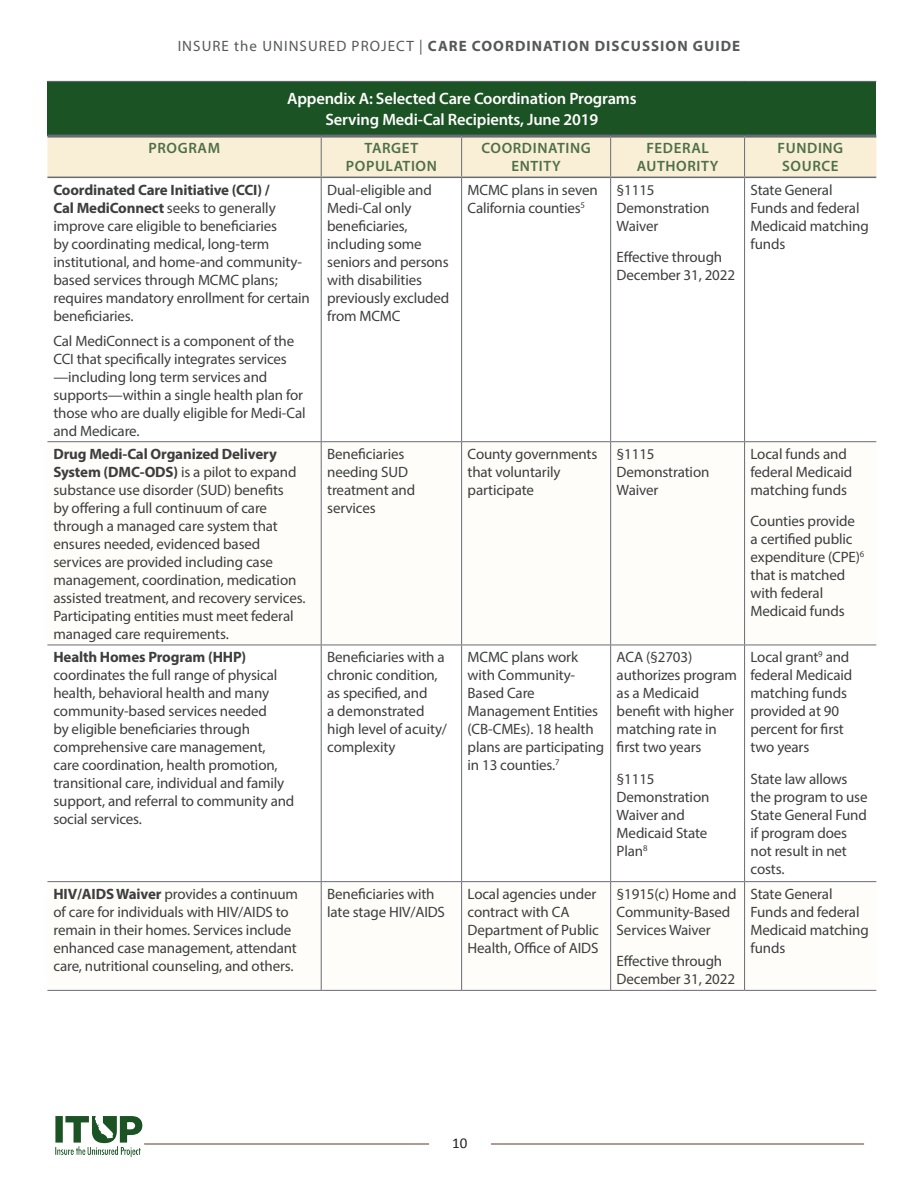
<style>
.page{position:relative;width:918px;height:1188px;background:#fff}
.page>*{position:absolute;margin:0;border:0;box-sizing:border-box;transform-origin:0 0}
.Figure_title{font:600 16.5px/21px "Myriad Pro";letter-spacing:-.01em;color:#fff;text-align:center}
.t1{font:15px/18px "Myriad Pro";letter-spacing:-.01em;color:#3e3e3f}
.Tab_headings{font:600 15px/18px "Myriad Pro";letter-spacing:.04em;color:#4e6f47;text-align:center}
.t2{font:700 15px "Myriad Pro";letter-spacing:.07em;color:#57585a}
.t3{font:15px "Calibri";color:#231f20}
.s1{font-weight:400}
.s2{font-weight:700}
</style>
<div class="page">
<svg style="left:144px;top:1143px;width:720px;height:1px"></svg>
<div style="left:429px;top:1137px;width:62px;height:21px;background:#fff"></div>
<img style="left:55px;top:1116px;width:88px;height:41px">
<div style="left:47px;top:81px;width:829px;height:55px;background:#1c5324"></div>
<div style="left:47px;top:138px;width:829px;height:39px;background:#f9efd7"></div>
<svg style="left:47px;top:442px;width:829px;height:548px"></svg>
<hr style="left:321px;top:178px;width:1px;height:263px;background:#696c74">
<hr style="left:461px;top:178px;width:1px;height:263px;background:#696c74">
<hr style="left:610px;top:178px;width:1px;height:263px;background:#696c74">
<hr style="left:744px;top:178px;width:1px;height:263px;background:#696c74">
<hr style="left:47px;top:441px;width:274px;height:1px;background:#696c74">
<hr style="left:321px;top:441px;width:141px;height:1px;background:#696c74">
<hr style="left:321px;top:442px;width:1px;height:203px;background:#696c74">
<hr style="left:462px;top:441px;width:149px;height:1px;background:#696c74">
<hr style="left:461px;top:442px;width:1px;height:203px;background:#696c74">
<hr style="left:611px;top:441px;width:134px;height:1px;background:#696c74">
<hr style="left:610px;top:442px;width:1px;height:203px;background:#696c74">
<hr style="left:745px;top:441px;width:131px;height:1px;background:#696c74">
<hr style="left:744px;top:442px;width:1px;height:203px;background:#696c74">
<hr style="left:47px;top:645px;width:274px;height:1px;background:#696c74">
<hr style="left:321px;top:645px;width:141px;height:1px;background:#696c74">
<hr style="left:321px;top:645px;width:1px;height:236px;background:#696c74">
<hr style="left:462px;top:645px;width:149px;height:1px;background:#696c74">
<hr style="left:461px;top:645px;width:1px;height:236px;background:#696c74">
<hr style="left:611px;top:645px;width:134px;height:1px;background:#696c74">
<hr style="left:610px;top:645px;width:1px;height:236px;background:#696c74">
<hr style="left:745px;top:645px;width:131px;height:1px;background:#696c74">
<hr style="left:744px;top:645px;width:1px;height:236px;background:#696c74">
<hr style="left:47px;top:881px;width:274px;height:1px;background:#696c74">
<hr style="left:321px;top:881px;width:141px;height:1px;background:#696c74">
<hr style="left:321px;top:882px;width:1px;height:108px;background:#696c74">
<hr style="left:462px;top:881px;width:149px;height:1px;background:#696c74">
<hr style="left:461px;top:882px;width:1px;height:108px;background:#696c74">
<hr style="left:611px;top:881px;width:134px;height:1px;background:#696c74">
<hr style="left:610px;top:882px;width:1px;height:108px;background:#696c74">
<hr style="left:745px;top:881px;width:131px;height:1px;background:#696c74">
<hr style="left:744px;top:882px;width:1px;height:108px;background:#696c74">
<hr style="left:47px;top:990px;width:274px;height:1px;background:#696c74">
<hr style="left:321px;top:990px;width:141px;height:1px;background:#696c74">
<hr style="left:462px;top:990px;width:149px;height:1px;background:#696c74">
<hr style="left:611px;top:990px;width:134px;height:1px;background:#696c74">
<hr style="left:745px;top:990px;width:131px;height:1px;background:#696c74">
<hr style="left:47px;top:81px;width:274px;height:1px;background:#696c74">
<hr style="left:321px;top:81px;width:141px;height:1px;background:#696c74">
<hr style="left:462px;top:81px;width:149px;height:1px;background:#696c74">
<hr style="left:611px;top:81px;width:134px;height:1px;background:#696c74">
<hr style="left:745px;top:81px;width:131px;height:1px;background:#696c74">
<hr style="left:321px;top:138px;width:1px;height:39px;background:#696c74">
<hr style="left:461px;top:138px;width:1px;height:39px;background:#696c74">
<hr style="left:610px;top:138px;width:1px;height:39px;background:#696c74">
<hr style="left:744px;top:138px;width:1px;height:39px;background:#696c74">
<hr style="left:47px;top:135px;width:274px;height:3px;background:#696c74">
<hr style="left:321px;top:135px;width:141px;height:3px;background:#696c74">
<hr style="left:462px;top:135px;width:149px;height:3px;background:#696c74">
<hr style="left:611px;top:135px;width:134px;height:3px;background:#696c74">
<hr style="left:745px;top:135px;width:131px;height:3px;background:#696c74">
<hr style="left:47px;top:177px;width:274px;height:1px;background:#696c74">
<hr style="left:321px;top:177px;width:141px;height:1px;background:#696c74">
<hr style="left:462px;top:177px;width:149px;height:1px;background:#696c74">
<hr style="left:611px;top:177px;width:134px;height:1px;background:#696c74">
<hr style="left:745px;top:177px;width:131px;height:1px;background:#696c74">
<p class="t2" style="left:178px;top:37px;width:564px"><span class="s1">INSURE the UNINSURED PROJECT |</span> CARE COORDINATION DISCUSSION GUIDE</p>
<p class="Figure_title" style="left:287px;top:88px;width:351px">Appendix A: Selected Care Coordination Programs<br>Serving Medi-Cal Recipients, June 2019</p>
<p class="Tab_headings" style="left:149px;top:139px;width:73px">PROGRAM</p>
<p class="Tab_headings" style="left:346px;top:139px;width:93px">TARGET<br>POPULATION</p>
<p class="Tab_headings" style="left:481px;top:139px;width:111px">COORDINATING<br>ENTITY</p>
<p class="Tab_headings" style="left:637px;top:139px;width:83px">FEDERAL<br>AUTHORITY</p>
<p class="Tab_headings" style="left:778px;top:139px;width:67px">FUNDING<br>SOURCE</p>
<p class="t1" style="left:53px;top:181px;width:258px"><span class="s2">Coordinated Care Initiative (CCI) /<br>Cal MediConnect</span> seeks to generally improve care eligible to beneficiaries<br>by coordinating medical, long-term institutional, and home-and community&shy;based services through MCMC plans; requires mandatory enrollment for certain beneficiaries.</p>
<p class="t1" style="left:53px;top:331px;width:254px">Cal MediConnect is a component of the CCI that specifically integrates services —including long term services and supports—within a single health plan for those who are dually eligible for Medi-Cal and Medicare.</p>
<p class="t1" style="left:327px;top:181px;width:124px">Dual-eligible and<br>Medi-Cal only beneficiaries, including some seniors and persons with disabilities previously excluded from MCMC</p>
<p class="t1" style="left:468px;top:181px;width:132px">MCMC plans in seven<br>California counties<sup>5</sup></p>
<p class="t1" style="left:617px;top:181px;width:94px">§1115<br>Demonstration<br>Waiver</p>
<p class="t1" style="left:751px;top:181px;width:120px">State General<br>Funds and federal<br>Medicaid matching funds</p>
<p class="t1" style="left:617px;top:248px;width:120px">Effective through<br>December 31, 2022</p>
<p class="t1" style="left:53px;top:445px;width:254px"><span class="s2">Drug Medi-Cal Organized Delivery System (DMC-ODS)</span> is a pilot to expand substance use disorder (SUD) benefits<br>by offering a full continuum of care through a managed care system that ensures needed, evidenced based services are provided including case management, coordination, medication assisted treatment, and recovery services.<br>Participating entities must meet federal managed care requirements.</p>
<p class="t1" style="left:327px;top:445px;width:90px">Beneficiaries needing SUD treatment and services</p>
<p class="t1" style="left:468px;top:445px;width:131px">County governments that voluntarily participate</p>
<p class="t1" style="left:617px;top:445px;width:94px">§1115<br>Demonstration<br>Waiver</p>
<p class="t1" style="left:751px;top:445px;width:103px">Local funds and federal Medicaid matching funds</p>
<p class="t1" style="left:751px;top:512px;width:115px">Counties provide a certified public expenditure (CPE)<sup>6 </sup>that is matched with federal<br>Medicaid funds</p>
<p class="t1" style="left:53px;top:648px;width:242px"><span class="s2">Health Homes Program (HHP) </span>coordinates the full range of physical health, behavioral health and many community-based services needed<br>by eligible beneficiaries through comprehensive care management, care coordination, health promotion, transitional care, individual and family support, and referral to community and social services.</p>
<p class="t1" style="left:327px;top:648px;width:121px">Beneficiaries with a chronic condition, as specified, and<br>a demonstrated high level of acuity/ complexity</p>
<p class="t1" style="left:468px;top:648px;width:138px">MCMC plans work with Community-<br>Based Care<br>Management Entities (CB-CMEs). 18 health plans are participating in 13 counties.<sup>7</sup></p>
<p class="t1" style="left:617px;top:648px;width:122px">ACA (§2703) authorizes program as a Medicaid benefit with higher matching rate in first two years</p>
<p class="t1" style="left:617px;top:769px;width:94px">§1115<br>Demonstration<br>Waiver and<br>Medicaid State<br>Plan<sup>8</sup></p>
<p class="t1" style="left:53px;top:885px;width:246px"><span class="s2">HIV/AIDS Waiver</span> provides a continuum of care for individuals with HIV/AIDS to remain in their homes. Services include enhanced case management, attendant care, nutritional counseling, and others.</p>
<p class="t1" style="left:327px;top:885px;width:119px">Beneficiaries with late stage HIV/AIDS</p>
<p class="t1" style="left:468px;top:885px;width:133px">Local agencies under contract with CA<br>Department of Public<br>Health, Office of AIDS</p>
<p class="t1" style="left:617px;top:885px;width:121px">§1915(c) Home and<br>Community-Based<br>Services Waiver</p>
<p class="t1" style="left:617px;top:952px;width:120px">Effective through<br>December 31, 2022</p>
<p class="t1" style="left:751px;top:648px;width:103px">Local grant<sup>9</sup> and federal Medicaid matching funds provided at 90 percent for first two years</p>
<p class="t1" style="left:751px;top:769px;width:119px">State law allows the program to use<br>State General Fund if program does not result in net costs.</p>
<p class="t1" style="left:751px;top:885px;width:120px">State General<br>Funds and federal<br>Medicaid matching funds</p>
<p class="t3" style="left:452px;top:1134px;width:17px">10</p>
</div>
